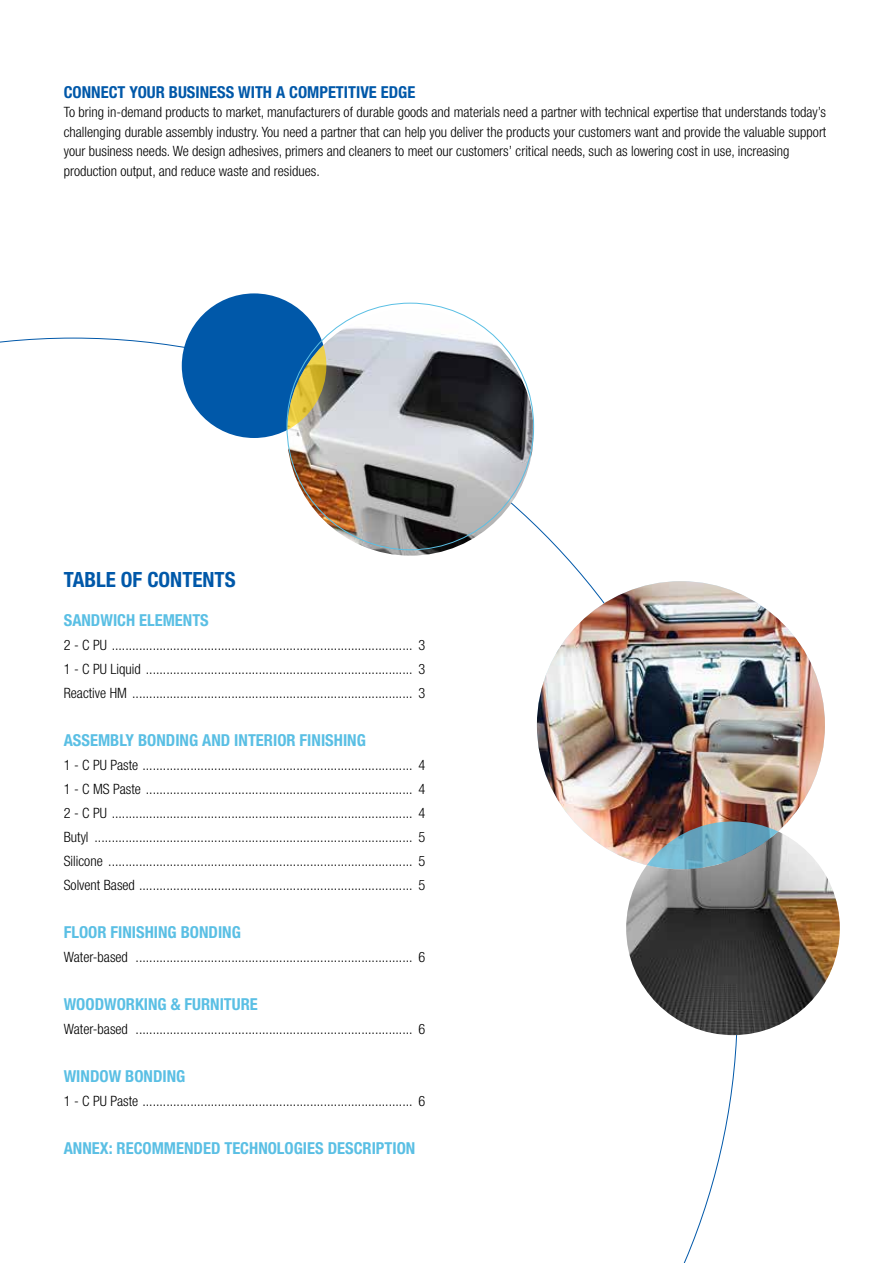
<style>
.page{position:relative;width:893px;height:1263px;background:#fff}
.page>*{position:absolute;margin:0;border:0;box-sizing:border-box;transform-origin:0 0}
.t1{font:700 condensed 21px "Helvetica Neue";color:#0058a9}
.t2{font:700 condensed 16.5px "Helvetica Neue";color:#5abfe4}
.t3{font:700 condensed 16.5px "Helvetica Neue";color:#0058a9}
.t4{font:300 condensed 14.25px/24px "Helvetica Neue";color:#000;text-align:justify}
</style>
<div class="page">
<div style="left:182px;top:293px;width:144px;height:145px;background:#0058a9;border-radius:50%"></div>
<img style="left:287px;top:309px;width:247px;height:247px;border-radius:123px">
<img style="left:626px;top:821px;width:214px;height:214px;border-radius:107px">
<svg style="left:287px;top:345px;width:39px;height:85px"></svg>
<img style="left:537px;top:581px;width:288px;height:288px;border-radius:144px">
<img style="left:647px;top:821px;width:131px;height:48px">
<p class="t3" style="left:64px;top:82px;width:353px">CONNECT YOUR BUSINESS WITH A COMPETITIVE EDGE</p>
<p class="t4" style="left:64px;top:102px;width:764px;line-height:19.5px;text-align:left">To bring in-demand products to market, manufacturers of durable goods and materials need a partner with technical expertise that understands today’s challenging durable assembly industry. You need a partner that can help you deliver the products your customers want and provide the valuable support your business needs. We design adhesives, primers and cleaners to meet our customers’ critical needs, such as lowering cost in use, increasing production output, and reduce waste and residues.</p>
<h1 class="t1" style="left:64px;top:567px;width:173px">TABLE OF CONTENTS</h1>
<p class="t2" style="left:64px;top:610px;width:147px">SANDWICH ELEMENTS</p>
<p class="t4" style="left:64px;top:633px;width:363px">2 - C PU ........................................................................................ 3<br>1 - C PU Liquid .............................................................................. 3<br>Reactive HM .................................................................................. 3</p>
<p class="t2" style="left:64px;top:730px;width:304px">ASSEMBLY BONDING AND INTERIOR FINISHING</p>
<p class="t4" style="left:64px;top:753px;width:363px">1 - C PU Paste ............................................................................... 4<br>1 - C MS Paste .............................................................................. 4<br>2 - C PU ........................................................................................ 4<br>Butyl ............................................................................................. 5<br>Silicone ......................................................................................... 5<br>Solvent Based ................................................................................ 5</p>
<p class="t2" style="left:64px;top:922px;width:179px">FLOOR FINISHING BONDING</p>
<p class="t4" style="left:64px;top:945px;width:363px">Water-based ................................................................................. 6</p>
<p class="t2" style="left:64px;top:994px;width:196px">WOODWORKING &amp; FURNITURE</p>
<p class="t4" style="left:64px;top:1017px;width:363px">Water-based ................................................................................. 6</p>
<p class="t2" style="left:64px;top:1066px;width:123px">WINDOW BONDING</p>
<p class="t4" style="left:64px;top:1089px;width:363px">1 - C PU Paste ............................................................................... 6</p>
<p class="t2" style="left:64px;top:1138px;width:353px">ANNEX: RECOMMENDED TECHNOLOGIES DESCRIPTION</p>
</div>
